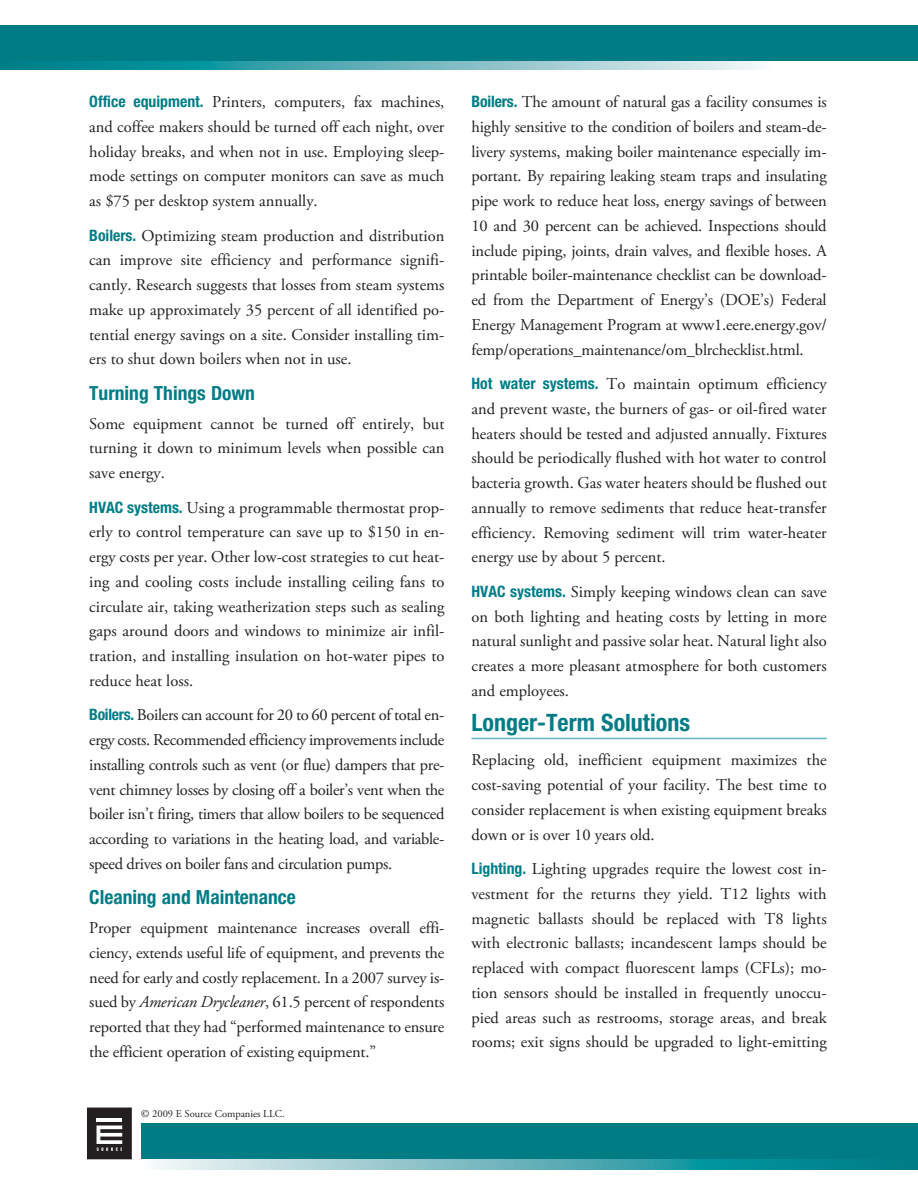
<style>
.page{position:relative;width:918px;height:1188px;background:#fff}
.page>*{position:absolute;margin:0;border:0;box-sizing:border-box;transform-origin:0 0}
.t1{font:700 condensed 24px "Helvetica Neue LT Std";color:#007c85}
.t2{font:700 condensed 19.5px "Helvetica Neue LT Std";color:#007c85}
.t3{font:16.5px/24.8px "Adobe Garamond Pro";color:#231f20;text-align:justify}
.t4{font:10.5px "Adobe Garamond Pro";color:#231f20}
.s1{font-family:"Helvetica Neue LT Std";font-weight:700;font-stretch:condensed;font-size:15.75px;color:#007c85}
.s2{font-style:italic}
</style>
<div class="page">
<hr style="left:471px;top:738px;width:356px;height:1px;background:#66b0b9">
<svg style="left:0;top:61px;width:761px;height:8px;background:#64b3bb"></svg>
<div style="left:0;top:25px;width:918px;height:36px;background:#007c85"></div>
<svg style="left:154px;top:1159px;width:764px;height:10px;background:#61b2ba"></svg>
<div style="left:142px;top:1123px;width:776px;height:36px;background:#007c85"></div>
<div style="left:87px;top:1108px;width:44px;height:51px;background:#231f20"></div>
<svg style="left:97px;top:1126px;width:25px;height:25px"></svg>
<hr style="left:97px;top:1118px;width:25px;height:4px;background:#fff">
<p class="t3" style="left:89px;top:90px;width:357px"><span class="s1">Office equipment.</span> Printers, computers, fax machines, and coffee makers should be turned off each night, over holiday breaks, and when not in use. Employing sleep&shy;mode settings on computer monitors can save as much as $75 per desktop system annually.</p>
<p class="t3" style="left:89px;top:224px;width:357px"><span class="s1">Boilers.</span> Optimizing steam production and distribution can improve site efficiency and performance signifi&shy;cantly. Research suggests that losses from steam systems make up approximately 35 percent of all identified po&shy;tential energy savings on a site. Consider installing tim&shy;ers to shut down boilers when not in use.</p>
<p class="t2" style="left:89px;top:381px;width:167px">Turning Things Down</p>
<p class="t3" style="left:89px;top:412px;width:357px">Some equipment cannot be turned off entirely, but turning it down to minimum levels when possible can save energy.</p>
<p class="t3" style="left:89px;top:496px;width:357px"><span class="s1">HVAC systems.</span> Using a programmable thermostat prop&shy;erly to control temperature can save up to $150 in en&shy;ergy costs per year. Other low-cost strategies to cut heat&shy;ing and cooling costs include installing ceiling fans to circulate air, taking weatherization steps such as sealing gaps around doors and windows to minimize air infil&shy;tration, and installing insulation on hot-water pipes to reduce heat loss.</p>
<p class="t3" style="left:89px;top:703px;width:357px"><span class="s1">Boilers.</span> Boilers can account for 20 to 60 percent of total en&shy;ergy costs. Recommended efficiency improvements include installing controls such as vent (or flue) dampers that pre&shy;vent chimney losses by closing off a boiler’s vent when the boiler isn’t firing, timers that allow boilers to be sequenced according to variations in the heating load, and variable&shy;speed drives on boiler fans and circulation pumps.</p>
<p class="t2" style="left:89px;top:885px;width:208px">Cleaning and Maintenance</p>
<p class="t3" style="left:89px;top:916px;width:357px">Proper equipment maintenance increases overall effi&shy;ciency, extends useful life of equipment, and prevents the need for early and costly replacement. In a 2007 survey is&shy;sued by <span class="s2">American Drycleaner</span>, 61.5 percent of respondents reported that they had “performed maintenance to ensure the efficient operation of existing equipment.”</p>
<p class="t4" style="left:141px;top:1108px;width:145px">© 2009 E Source Companies LLC.</p>
<p class="t3" style="left:471px;top:90px;width:357px"><span class="s1">Boilers.</span> The amount of natural gas a facility consumes is highly sensitive to the condition of boilers and steam-de&shy;livery systems, making boiler maintenance especially im&shy;portant. By repairing leaking steam traps and insulating pipe work to reduce heat loss, energy savings of between 10 and 30 percent can be achieved. Inspections should include piping, joints, drain valves, and flexible hoses. A printable boiler-maintenance checklist can be download&shy;ed from the Department of Energy’s (DOE’s) Federal Energy Management Program at www1.eere.energy.gov/ femp/operations_maintenance/om_blrchecklist.html.</p>
<p class="t3" style="left:471px;top:372px;width:357px"><span class="s1">Hot water systems.</span> To maintain optimum efficiency and prevent waste, the burners of gas- or oil-fired water heaters should be tested and adjusted annually. Fixtures should be periodically flushed with hot water to control bacteria growth. Gas water heaters should be flushed out annually to remove sediments that reduce heat-transfer efficiency. Removing sediment will trim water-heater energy use by about 5 percent.</p>
<p class="t3" style="left:471px;top:580px;width:357px"><span class="s1">HVAC systems.</span> Simply keeping windows clean can save on both lighting and heating costs by letting in more natural sunlight and passive solar heat. Natural light also creates a more pleasant atmosphere for both customers and employees.</p>
<h1 class="t1" style="left:471px;top:708px;width:220px">Longer-Term Solutions</h1>
<p class="t3" style="left:471px;top:748px;width:357px">Replacing old, inefficient equipment maximizes the cost-saving potential of your facility. The best time to consider replacement is when existing equipment breaks down or is over 10 years old.</p>
<p class="t3" style="left:471px;top:857px;width:357px"><span class="s1">Lighting.</span> Lighting upgrades require the lowest cost in&shy;vestment for the returns they yield. T12 lights with magnetic ballasts should be replaced with T8 lights with electronic ballasts; incandescent lamps should be replaced with compact fluorescent lamps (CFLs); mo&shy;tion sensors should be installed in frequently unoccu&shy;pied areas such as restrooms, storage areas, and break rooms; exit signs should be upgraded to light-emitting</p>
</div>
